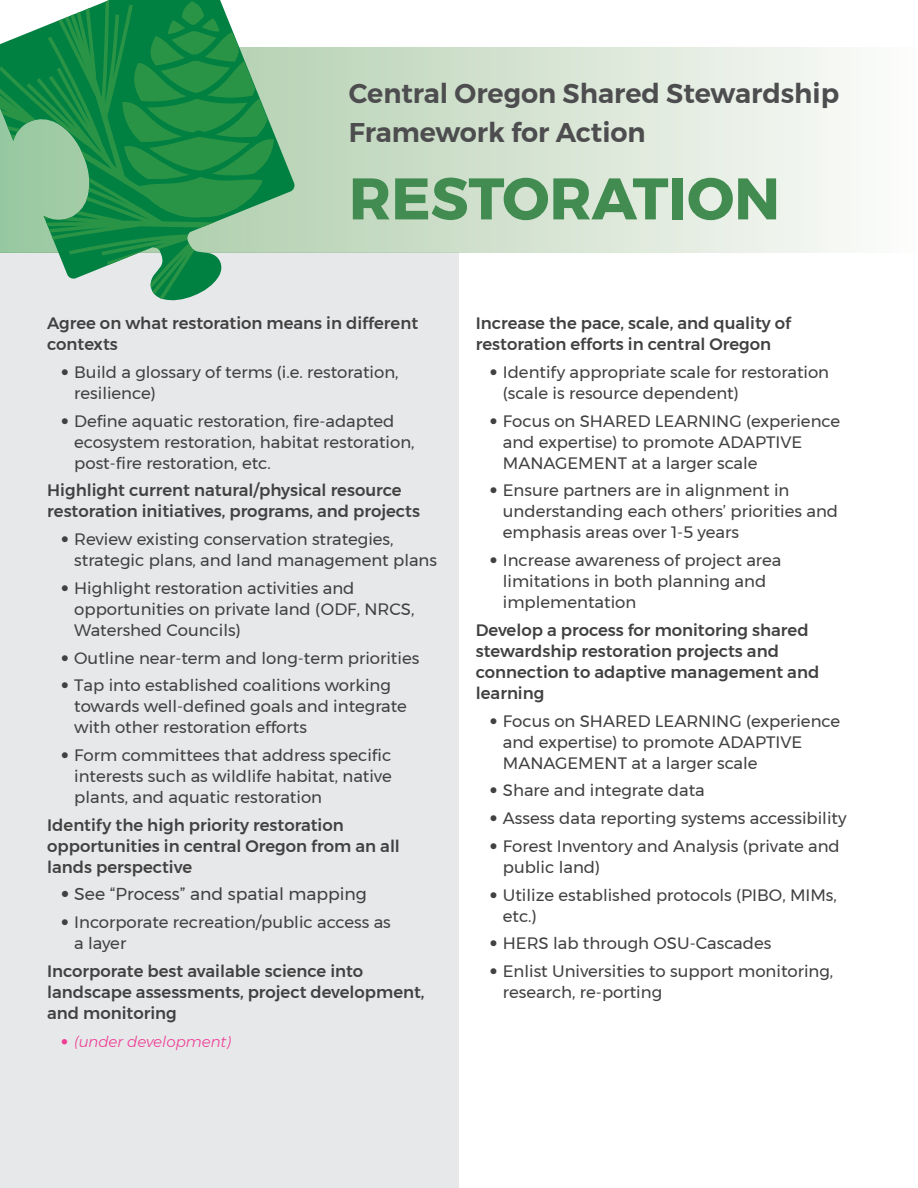
<style>
.page{position:relative;width:918px;height:1188px;background:#fff}
.page>*{position:absolute;margin:0;border:0;box-sizing:border-box;transform-origin:0 0}
.t1{font:700 58.5px "Montserrat";color:#428c52}
.t2{font:600 27px/39px "Montserrat";color:#4d4d4f}
.t3{font:17.25px "Montserrat";color:#414142}
.t4{font:16.5px/21px "Montserrat";color:#414142}
.t5{font:500 16.5px/21px "Montserrat";color:#414142}
.t6{font:italic 300 15px "Montserrat";color:#ee3e96}
.s1{font-family:"Avenir";font-weight:800}
.s2{font-family:"Avenir";font-weight:800;font-style:normal}
</style>
<div class="page">
<div style="left:0;top:252px;width:459px;height:936px;background:#e7e8e9"></div>
<svg style="left:295px;top:47px;width:552px;height:205px;background:#d9e6d6"></svg>
<svg style="left:0;top:0;width:294px;height:301px"></svg>
<h2 class="t2" style="left:349px;top:74px;width:492px">Central Oregon Shared Stewardship<br>Framework for Action</h2>
<h1 class="t1" style="left:349px;top:152px;width:433px">RESTORATION</h1>
<p class="t5" style="left:47px;top:313px;width:372px">Agree on what restoration means in different contexts</p>
<p class="t4" style="left:74px;top:361px;width:326px;text-indent:-13px"><span class="s1">•</span> Build a glossary of terms (i.e. restoration, resilience)</p>
<p class="t4" style="left:74px;top:410px;width:342px;text-indent:-13px"><span class="s1">•</span> Define aquatic restoration, fire-adapted ecosystem restoration, habitat restoration, post-fire restoration, etc.</p>
<p class="t5" style="left:47px;top:480px;width:374px">Highlight current natural/physical resource restoration initiatives, programs, and projects</p>
<p class="t4" style="left:74px;top:528px;width:364px;text-indent:-13px"><span class="s1">•</span> Review existing conservation strategies, strategic plans, and land management plans</p>
<p class="t4" style="left:74px;top:577px;width:342px;text-indent:-13px"><span class="s1">•</span> Highlight restoration activities and opportunities on private land (ODF, NRCS,<br>Watershed Councils)</p>
<p class="t4" style="left:61px;top:647px;width:360px"><span class="s1">•</span> Outline near-term and long-term priorities</p>
<p class="t4" style="left:74px;top:675px;width:334px;text-indent:-13px"><span class="s1">•</span> Tap into established coalitions working towards well-defined goals and integrate with other restoration efforts</p>
<p class="t4" style="left:74px;top:745px;width:319px;text-align:justify;text-indent:-13px"><span class="s1">•</span> Form committees that address specific interests such as wildlife habitat, native plants, and aquatic restoration</p>
<p class="t5" style="left:47px;top:814px;width:354px">Identify the high priority restoration opportunities in central Oregon from an all lands perspective</p>
<p class="t3" style="left:61px;top:881px;width:308px"><span class="s1">•</span> See “Process” and spatial mapping</p>
<p class="t4" style="left:74px;top:912px;width:318px;text-indent:-13px"><span class="s1">•</span> Incorporate recreation/public access as a layer</p>
<p class="t5" style="left:47px;top:961px;width:379px">Incorporate best available science into landscape assessments, project development, and monitoring</p>
<p class="t6" style="left:61px;top:1030px;width:172px"><span class="s2">•</span> (under development)</p>
<p class="t5" style="left:476px;top:313px;width:317px">Increase the pace, scale, and quality of restoration efforts in central Oregon</p>
<p class="t4" style="left:503px;top:361px;width:328px;text-indent:-13px"><span class="s1">•</span> Identify appropriate scale for restoration (scale is resource dependent)</p>
<p class="t4" style="left:503px;top:410px;width:339px;text-indent:-13px"><span class="s1">•</span> Focus on SHARED LEARNING (experience and expertise) to promote ADAPTIVE<br>MANAGEMENT at a larger scale</p>
<p class="t4" style="left:503px;top:480px;width:337px;text-indent:-13px"><span class="s1">•</span> Ensure partners are in alignment in understanding each others’ priorities and emphasis areas over 1-5 years</p>
<p class="t4" style="left:503px;top:550px;width:280px;text-indent:-13px"><span class="s1">•</span> Increase awareness of project area limitations in both planning and implementation</p>
<p class="t5" style="left:476px;top:619px;width:345px">Develop a process for monitoring shared stewardship restoration projects and connection to adaptive management and learning</p>
<p class="t4" style="left:503px;top:710px;width:339px;text-indent:-13px"><span class="s1">•</span> Focus on SHARED LEARNING (experience and expertise) to promote ADAPTIVE<br>MANAGEMENT at a larger scale</p>
<p class="t4" style="left:489px;top:780px;width:217px"><span class="s1">•</span> Share and integrate data</p>
<p class="t4" style="left:489px;top:808px;width:359px"><span class="s1">•</span> Assess data reporting systems accessibility</p>
<p class="t4" style="left:503px;top:835px;width:338px;text-indent:-13px"><span class="s1">•</span> Forest Inventory and Analysis (private and public land)</p>
<p class="t4" style="left:503px;top:884px;width:335px;text-indent:-13px"><span class="s1">•</span> Utilize established protocols (PIBO, MIMs, etc.)</p>
<p class="t4" style="left:489px;top:933px;width:283px"><span class="s1">•</span> HERS lab through OSU-Cascades</p>
<p class="t4" style="left:503px;top:961px;width:332px;text-indent:-13px"><span class="s1">•</span> Enlist Universities to support monitoring, research, re-porting</p>
</div>
